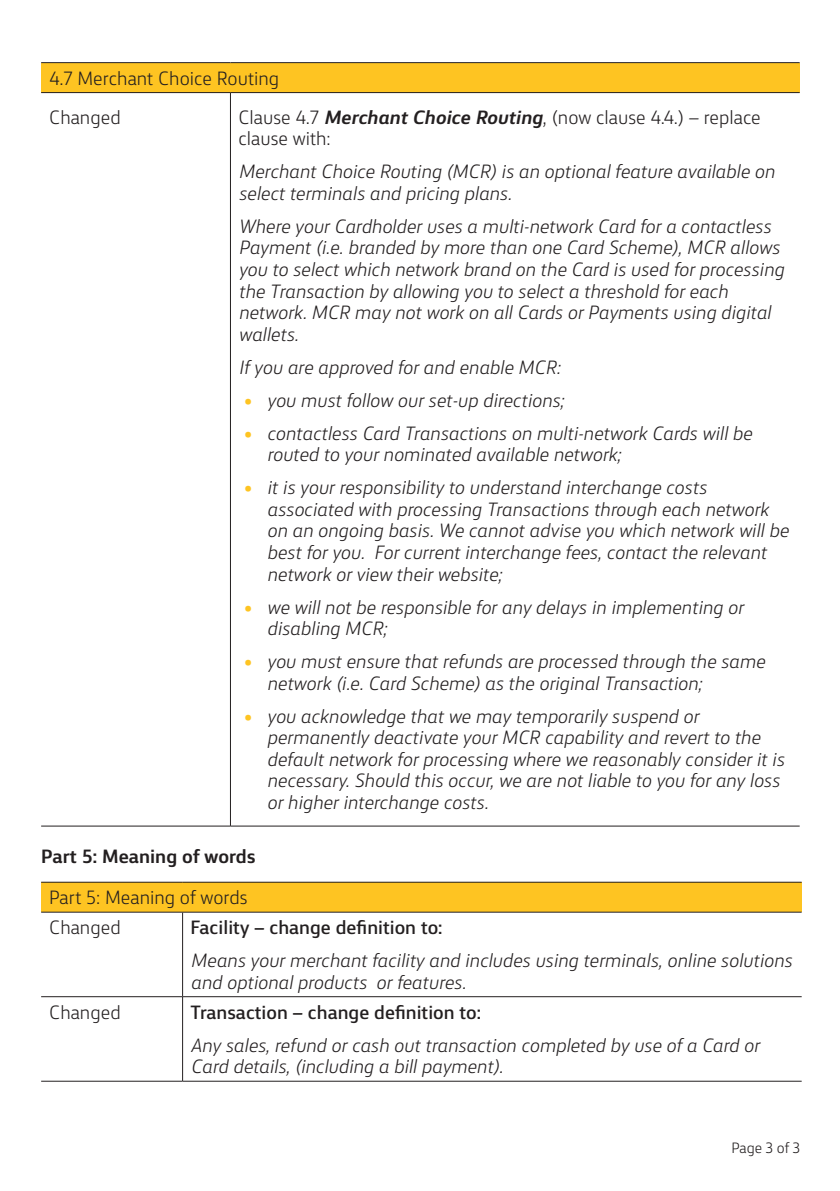
<style>
.page{position:relative;width:840px;height:1191px;background:#fff}
.page>*{position:absolute;margin:0;border:0;box-sizing:border-box;transform-origin:0 0}
.t1{font:italic 300 18px/21.6px "CBA Sans";color:#231f20}
.t2{font:300 18px/39px "CBA Sans";color:#231f20}
.t3{font:500 18px "CBA Sans";color:#231f20}
.t4{font:700 18px "CBA Sans";color:#231f20}
.t5{font:300 14px "CBA Sans";color:#231f20}
.s1{font-weight:700;font-style:italic}
.s2{font-style:normal;color:#fec422}
</style>
<div class="page">
<div style="left:41px;top:63px;width:758px;height:30px;background:#fec422"></div>
<hr style="left:41px;top:62px;width:189px;height:1px;background:#231f20">
<hr style="left:230px;top:62px;width:569px;height:1px;background:#231f20">
<hr style="left:41px;top:92px;width:189px;height:1px;background:#231f20">
<hr style="left:230px;top:92px;width:569px;height:1px;background:#231f20">
<hr style="left:230px;top:93px;width:1px;height:733px;background:#231f20">
<hr style="left:41px;top:825px;width:189px;height:1px;background:#231f20">
<hr style="left:230px;top:825px;width:569px;height:1px;background:#231f20">
<div style="left:41px;top:882px;width:760px;height:30px;background:#fec422"></div>
<hr style="left:41px;top:882px;width:141px;height:1px;background:#231f20">
<hr style="left:182px;top:882px;width:619px;height:1px;background:#231f20">
<hr style="left:41px;top:912px;width:141px;height:1px;background:#231f20">
<hr style="left:182px;top:912px;width:619px;height:1px;background:#231f20">
<hr style="left:182px;top:912px;width:1px;height:84px;background:#231f20">
<hr style="left:41px;top:996px;width:141px;height:1px;background:#231f20">
<hr style="left:182px;top:996px;width:619px;height:1px;background:#231f20">
<hr style="left:182px;top:997px;width:1px;height:84px;background:#231f20">
<hr style="left:41px;top:1080px;width:141px;height:1px;background:#231f20">
<hr style="left:182px;top:1080px;width:619px;height:1px;background:#231f20">
<p class="t2" style="left:49px;top:57px;width:231px">4.7 Merchant Choice Routing<br>Changed</p>
<p class="t2" style="left:238px;top:105px;width:523px;line-height:21.6px">Clause 4.7 <span class="s1">Merchant Choice Routing</span>, (now clause 4.4.) – replace clause with:</p>
<p class="t1" style="left:238px;top:159px;width:537px">Merchant Choice Routing (MCR) is an optional feature available on select terminals and pricing plans.</p>
<p class="t1" style="left:238px;top:214px;width:546px">Where your Cardholder uses a multi-network Card for a contactless Payment (i.e. branded by more than one Card Scheme), MCR allows you to select which network brand on the Card is used for processing the Transaction by allowing you to select a threshold for each network. MCR may not work on all Cards or Payments using digital wallets.</p>
<p class="t1" style="left:238px;top:354px;width:323px">If you are approved for and enable MCR:</p>
<p class="t1" style="left:244px;top:387px;width:321px"><span class="s2">•</span> you must follow our set-up directions;</p>
<p class="t1" style="left:267px;top:420px;width:486px;text-indent:-23px"><span class="s2">•</span> contactless Card Transactions on multi-network Cards will be routed to your nominated available network;</p>
<p class="t1" style="left:267px;top:475px;width:523px;text-indent:-23px"><span class="s2">•</span> it is your responsibility to understand interchange costs associated with processing Transactions through each network on an ongoing basis. We cannot advise you which network will be best for you. For current interchange fees, contact the relevant network or view their website;</p>
<p class="t1" style="left:267px;top:594px;width:477px;text-indent:-23px"><span class="s2">•</span> we will not be responsible for any delays in implementing or disabling MCR;</p>
<p class="t1" style="left:267px;top:649px;width:499px;text-indent:-23px"><span class="s2">•</span> you must ensure that refunds are processed through the same network (i.e. Card Scheme) as the original Transaction;</p>
<p class="t1" style="left:267px;top:703px;width:518px;text-indent:-23px"><span class="s2">•</span> you acknowledge that we may temporarily suspend or permanently deactivate your MCR capability and revert to the default network for processing where we reasonably consider it is necessary. Should this occur, we are not liable to you for any loss or higher interchange costs.</p>
<p class="t4" style="left:41px;top:839px;width:216px">Part 5: Meaning of words</p>
<p class="t2" style="left:49px;top:881px;width:200px;line-height:30px">Part 5: Meaning of words<br>Changed</p>
<p class="t3" style="left:190px;top:911px;width:253px">Facility – change definition to:</p>
<p class="t1" style="left:190px;top:948px;width:602px">Means your merchant facility and includes using terminals, online solutions and optional products or features.</p>
<p class="t2" style="left:49px;top:991px;width:73px">Changed</p>
<p class="t3" style="left:190px;top:996px;width:292px">Transaction – change definition to:</p>
<p class="t1" style="left:190px;top:1032px;width:570px">Any sales, refund or cash out transaction completed by use of a Card or<br>Card details, (including a bill payment).</p>
<p class="t5" style="left:731px;top:1136px;width:70px">Page 3 of 3</p>
</div>
